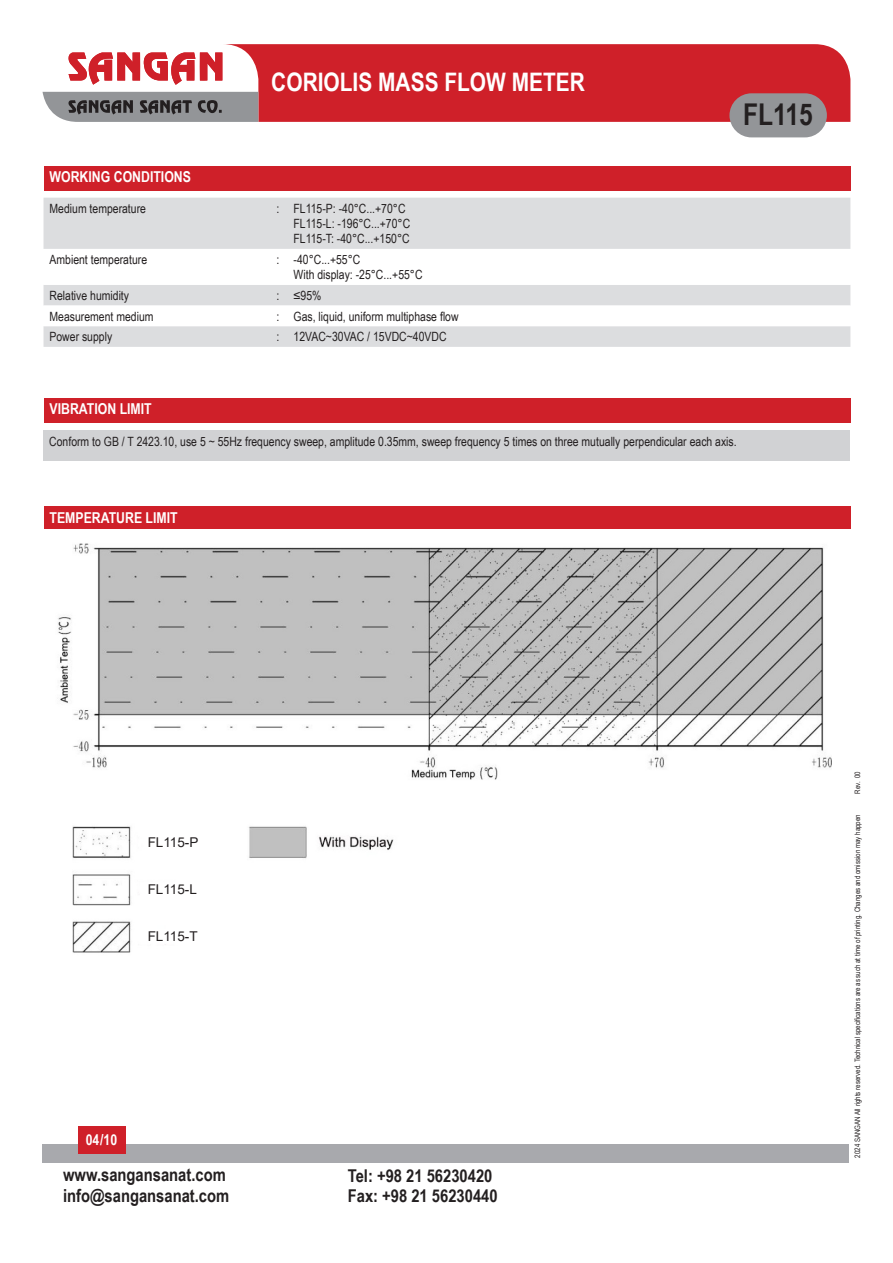
<style>
.page{position:relative;width:893px;height:1263px;background:#fff}
.page>*{position:absolute;margin:0;border:0;box-sizing:border-box;transform-origin:0 0}
.t1{font:700 30px "Arial Narrow";color:#231f20}
.t2{font:700 25.5px "Arial Narrow";color:#fff}
.t3{font:700 18px/21px "Arial Narrow";color:#231f20}
.t4{font:700 17.7px/19.5px "Arial Narrow";color:#231f20}
.t5{font:700 15px "Arial Narrow";color:#fff}
.t6{font:13.5px "Arial";color:#231f20}
.t7{font:12.75px "Arial Narrow";color:#231f20}
.t8{font:7.5px "Arial Narrow";color:#231f20}
</style>
<div class="page">
<div style="left:222px;top:44px;width:628px;height:78px;background:#cf2029"></div>
<svg style="left:68px;top:52px;width:154px;height:33px"></svg>
<div style="left:729px;top:93px;width:98px;height:44px;background:#939598;border-radius:22px"></div>
<div style="left:43px;top:1144px;width:806px;height:18px;background:#a8a9ad"></div>
<svg style="left:43px;top:92px;width:215px;height:30px"></svg>
<div style="left:78px;top:1127px;width:48px;height:27px;background:#cf2029"></div>
<div style="left:44px;top:166px;width:806px;height:24px;background:#cf2029"></div>
<div style="left:44px;top:398px;width:806px;height:24px;background:#cf2029"></div>
<div style="left:44px;top:198px;width:806px;height:149px;background:#dcdddf"></div>
<svg style="left:44px;top:249px;width:806px;height:77px"></svg>
<div style="left:43px;top:430px;width:807px;height:31px;background:#d1d2d4"></div>
<div style="left:44px;top:506px;width:806px;height:22px;background:#cf2029"></div>
<img style="left:58px;top:543px;width:773px;height:410px">
<p class="t5" style="left:50px;top:166px;width:143px">WORKING CONDITIONS</p>
<h2 class="t2" style="left:271px;top:63px;width:315px">CORIOLIS MASS FLOW METER</h2>
<p class="t7" style="left:50px;top:199px;width:98px">Medium temperature</p>
<p class="t7" style="left:277px;top:199px;width:4px">:</p>
<p class="t7" style="left:294px;top:199px;width:114px">FL115-P: -40°C...+70°C</p>
<p class="t7" style="left:294px;top:214px;width:118px">FL115-L: -196°C...+70°C</p>
<p class="t7" style="left:294px;top:229px;width:118px">FL115-T: -40°C...+150°C</p>
<p class="t7" style="left:50px;top:250px;width:99px">Ambient temperature</p>
<p class="t7" style="left:277px;top:250px;width:4px">:</p>
<p class="t7" style="left:294px;top:250px;width:68px">-40°C...+55°C</p>
<p class="t7" style="left:294px;top:265px;width:131px">With display: -25°C...+55°C</p>
<p class="t7" style="left:50px;top:286px;width:81px">Relative humidity</p>
<p class="t7" style="left:277px;top:286px;width:4px">:</p>
<p class="t7" style="left:294px;top:286px;width:29px">≤95%</p>
<p class="t7" style="left:50px;top:307px;width:106px">Measurement medium</p>
<p class="t7" style="left:277px;top:307px;width:4px">:</p>
<p class="t7" style="left:294px;top:307px;width:167px">Gas, liquid, uniform multiphase flow</p>
<p class="t7" style="left:50px;top:327px;width:64px">Power supply</p>
<p class="t7" style="left:277px;top:327px;width:4px">:</p>
<p class="t7" style="left:294px;top:327px;width:155px">12VAC~30VAC / 15VDC~40VDC</p>
<h1 class="t1" style="left:743px;top:92px;width:71px">FL115</h1>
<p class="t5" style="left:50px;top:398px;width:104px">VIBRATION LIMIT</p>
<p class="t7" style="left:49px;top:432px;width:689px">Conform to GB / T 2423.10, use 5 ~ 55Hz frequency sweep, amplitude 0.35mm, sweep frequency 5 times on three mutually perpendicular each axis.</p>
<p class="t5" style="left:50px;top:506px;width:130px">TEMPERATURE LIMIT</p>
<p class="t6" style="left:148px;top:833px;width:52px">FL115-P</p>
<p class="t6" style="left:148px;top:880px;width:51px">FL115-L</p>
<p class="t6" style="left:148px;top:927px;width:52px">FL115-T</p>
<p class="t5" style="left:86px;top:1128px;width:33px">04/10</p>
<h3 class="t3" style="left:63px;top:1163px;width:168px">www.sangansanat.com info@sangansanat.com</h3>
<h3 class="t4" style="left:348px;top:1165px;width:151px">Tel: +98 21 56230420<br>Fax: +98 21 56230440</h3>
<p class="t8" style="left:852px;top:794px;width:24px;rotate:-90deg">Rev. 00</p>
<p class="t8" style="left:852px;top:1158px;width:345px;rotate:-90deg">2024 SANGAN All rights reserved. Technical specifications are as such at time of printing. Changes and omission may happen</p>
</div>
